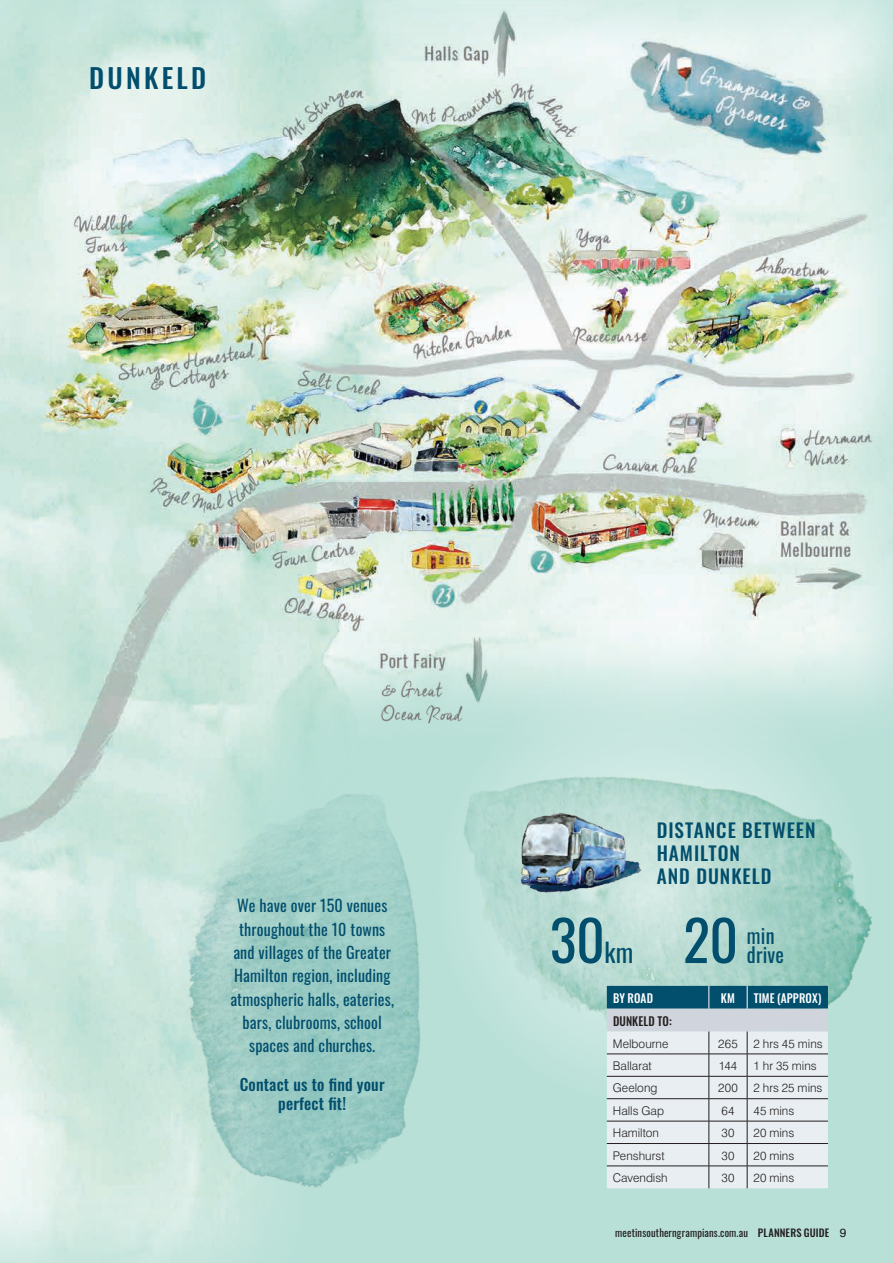
<style>
.page{position:relative;width:893px;height:1263px;background:#fff}
.page>*{position:absolute;margin:0;border:0;box-sizing:border-box;transform-origin:0 0}
.t1{font:55.8px "Oswald";color:#014e6d}
.t2{font:500 27px "Oswald";letter-spacing:.12em;color:#014e6d}
.t3{font:20.25px/19.5px "Oswald";letter-spacing:.01em;color:#014e6d}
.t4{font:500 19.2px/23.1px "Oswald";letter-spacing:.05em;color:#014e6d}
.t5{font:16.05px/23.4px "Oswald";letter-spacing:.01em;color:#014e6d;text-align:center}
.t6{font:500 16.05px/19.2px "Oswald";letter-spacing:.01em;color:#014e6d;text-align:center}
.t7{font:300 12px "Swiss 721 BT";color:#231f20}
.t8{font:500 12px "Oswald";letter-spacing:.005em;color:#fff;scale:.95 1}
.t9{font:500 12px "Oswald";letter-spacing:.01em;color:#231f20;scale:.95 1}
.t10{font:10.5px "Oswald";letter-spacing:.015em;color:#231f20}
.s1{font-size:25.8px}
.s2{font-weight:500}
.s3{font-family:"Swiss 721 BT";font-size:12px}
</style>
<div class="page">
<img style="left:0;top:0;width:893px;height:1263px">
<img style="left:398px;top:627px;width:495px;height:496px">
<svg style="left:429px;top:678px;width:446px;height:427px;background:#b6dbd2"></svg>
<img style="left:590px;top:786px;width:55px;height:130px">
<svg style="left:607px;top:986px;width:221px;height:202px;background:#c4d1d8"></svg>
<img style="left:78px;top:728px;width:512px;height:535px">
<h2 class="t2" style="left:89px;top:64px;width:118px">DUNKELD</h2>
<p class="t5" style="left:230px;top:892px;width:165px">We have over 150 venues throughout the 10 towns and villages of the Greater<br>Hamilton region, including atmospheric halls, eateries, bars, clubrooms, school spaces and churches.</p>
<p class="t6" style="left:240px;top:1075px;width:146px">Contact us to find your perfect fit!</p>
<p class="t4" style="left:657px;top:820px;width:160px">DISTANCE BETWEEN<br>HAMILTON<br>AND DUNKELD</p>
<h1 class="t1" style="left:550px;top:891px;width:190px">30<span class="s1">km</span> 20</h1>
<p class="t3" style="left:747px;top:924px;width:39px">min drive</p>
<p class="t8" style="left:613px;top:992px;width:43px">BY ROAD</p>
<p class="t8" style="left:721px;top:992px;width:16px">KM</p>
<p class="t8" style="left:754px;top:992px;width:73px">TIME (APPROX)</p>
<p class="t9" style="left:613px;top:1014px;width:63px">DUNKELD TO:</p>
<p class="t7" style="left:613px;top:1036px;width:57px">Melbourne</p>
<p class="t7" style="left:718px;top:1036px;width:21px">265</p>
<p class="t7" style="left:753px;top:1036px;width:71px">2 hrs 45 mins</p>
<p class="t7" style="left:613px;top:1058px;width:40px">Ballarat</p>
<p class="t7" style="left:719px;top:1058px;width:20px">144</p>
<p class="t7" style="left:753px;top:1058px;width:65px">1 hr 35 mins</p>
<p class="t7" style="left:613px;top:1081px;width:46px">Geelong</p>
<p class="t7" style="left:718px;top:1081px;width:21px">200</p>
<p class="t7" style="left:753px;top:1081px;width:70px">2 hrs 25 mins</p>
<p class="t7" style="left:613px;top:1103px;width:53px">Halls Gap</p>
<p class="t7" style="left:721px;top:1103px;width:14px">64</p>
<p class="t7" style="left:753px;top:1103px;width:42px">45 mins</p>
<p class="t7" style="left:613px;top:1125px;width:48px">Hamilton</p>
<p class="t7" style="left:721px;top:1125px;width:14px">30</p>
<p class="t7" style="left:753px;top:1125px;width:42px">20 mins</p>
<p class="t7" style="left:613px;top:1148px;width:53px">Penshurst</p>
<p class="t7" style="left:721px;top:1148px;width:14px">30</p>
<p class="t7" style="left:753px;top:1148px;width:42px">20 mins</p>
<p class="t7" style="left:613px;top:1170px;width:56px">Cavendish</p>
<p class="t7" style="left:721px;top:1170px;width:14px">30</p>
<p class="t7" style="left:753px;top:1170px;width:42px">20 mins</p>
<p class="t10" style="left:615px;top:1224px;width:233px">meetinsoutherngrampians.com.au <span class="s2">PLANNERS GUIDE</span> <span class="s3">9</span></p>
</div>
